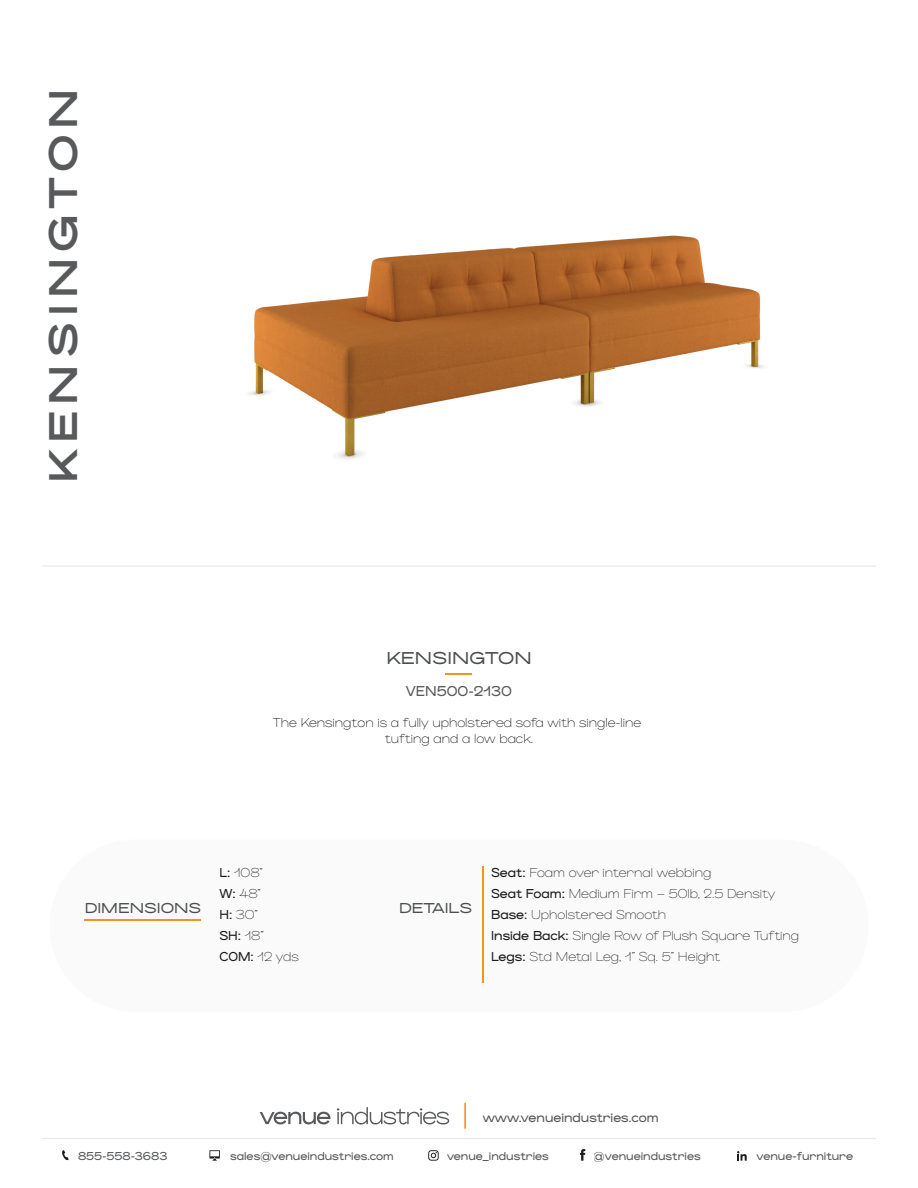
<style>
.page{position:relative;width:918px;height:1188px;background:#fff}
.page>*{position:absolute;margin:0;border:0;box-sizing:border-box;transform-origin:0 0}
.t1{font:500 expanded 42px "Zoom Pro";letter-spacing:.14em;color:#58595b}
.t2{font:expanded 18px "Zoom Pro";color:#4b4d4e}
.t3{font:expanded 15px "Zoom Pro";color:#4b4d4e}
.t4{font:15px "Zoom Pro";color:#58595b}
.t5{font:100 13.5px/21px "Zoom Pro";color:#1c1c1c}
.t6{font:100 13.5px/16.2px "Zoom Pro";color:#000;text-align:center}
.t7{font:13.5px "Zoom Pro";color:#58595b}
.t8{font:12px "Zoom Pro";color:#58595b}
.s1{font-weight:400}
</style>
<div class="page">
<img style="left:249px;top:235px;width:515px;height:224px">
<svg style="left:446px;top:673px;width:26px;height:1px"></svg>
<svg style="left:580px;top:1149px;width:5px;height:12px"></svg>
<svg style="left:428px;top:1150px;width:11px;height:11px"></svg>
<svg style="left:737px;top:1151px;width:10px;height:10px"></svg>
<svg style="left:62px;top:1150px;width:7px;height:11px"></svg>
<svg style="left:209px;top:1150px;width:11px;height:11px"></svg>
<hr style="left:42px;top:1138px;width:834px;height:1px;background:#e8e8e8">
<hr style="left:464px;top:1103px;width:2px;height:26px;background:#f7941d">
<svg style="left:260px;top:1112px;width:71px;height:12px"></svg>
<svg style="left:337px;top:1107px;width:112px;height:17px"></svg>
<div style="left:50px;top:840px;width:819px;height:172px;background:#fafafa;border-radius:86px"></div>
<hr style="left:482px;top:866px;width:1px;height:117px;background:#f59322">
<hr style="left:85px;top:919px;width:116px;height:1px;background:#f59322">
<hr style="left:42px;top:565px;width:834px;height:2px;background:#e8e8e8">
<h1 class="t1" style="left:38px;top:483px;width:396px;rotate:-90deg">KENSINGTON</h1>
<h2 class="t2" style="left:386px;top:648px;width:147px">KENSINGTON</h2>
<p class="t4" style="left:406px;top:683px;width:108px">VEN500-2130</p>
<p class="t6" style="left:273px;top:714px;width:370px">The Kensington is a fully upholstered sofa with single-line tufting and a low back.</p>
<p class="t3" style="left:85px;top:899px;width:118px">DIMENSIONS</p>
<p class="t5" style="left:219px;top:862px;width:81px"><span class="s1">L:</span> 108”<br><span class="s1">W:</span> 48”<br><span class="s1">H:</span> 30”<br><span class="s1">SH:</span> 18”<br><span class="s1">COM:</span> 12 yds</p>
<p class="t3" style="left:399px;top:899px;width:75px">DETAILS</p>
<p class="t5" style="left:491px;top:862px;width:310px"><span class="s1">Seat:</span> Foam over internal webbing<br><span class="s1">Seat Foam:</span> Medium Firm – 50lb, 2.5 Density <span class="s1">Base:</span> Upholstered Smooth<br><span class="s1">Inside Back:</span> Single Row of Plush Square Tufting <span class="s1">Legs:</span> Std Metal Leg, 1" Sq. 5" Height</p>
<p class="t7" style="left:483px;top:1110px;width:177px">www.venueindustries.com</p>
<p class="t8" style="left:78px;top:1149px;width:91px">855-558-3683</p>
<p class="t8" style="left:230px;top:1149px;width:165px">sales@venueindustries.com</p>
<p class="t8" style="left:447px;top:1149px;width:103px">venue_industries</p>
<p class="t8" style="left:594px;top:1149px;width:109px">@venueindustries</p>
<p class="t8" style="left:757px;top:1149px;width:98px">venue-furniture</p>
</div>
